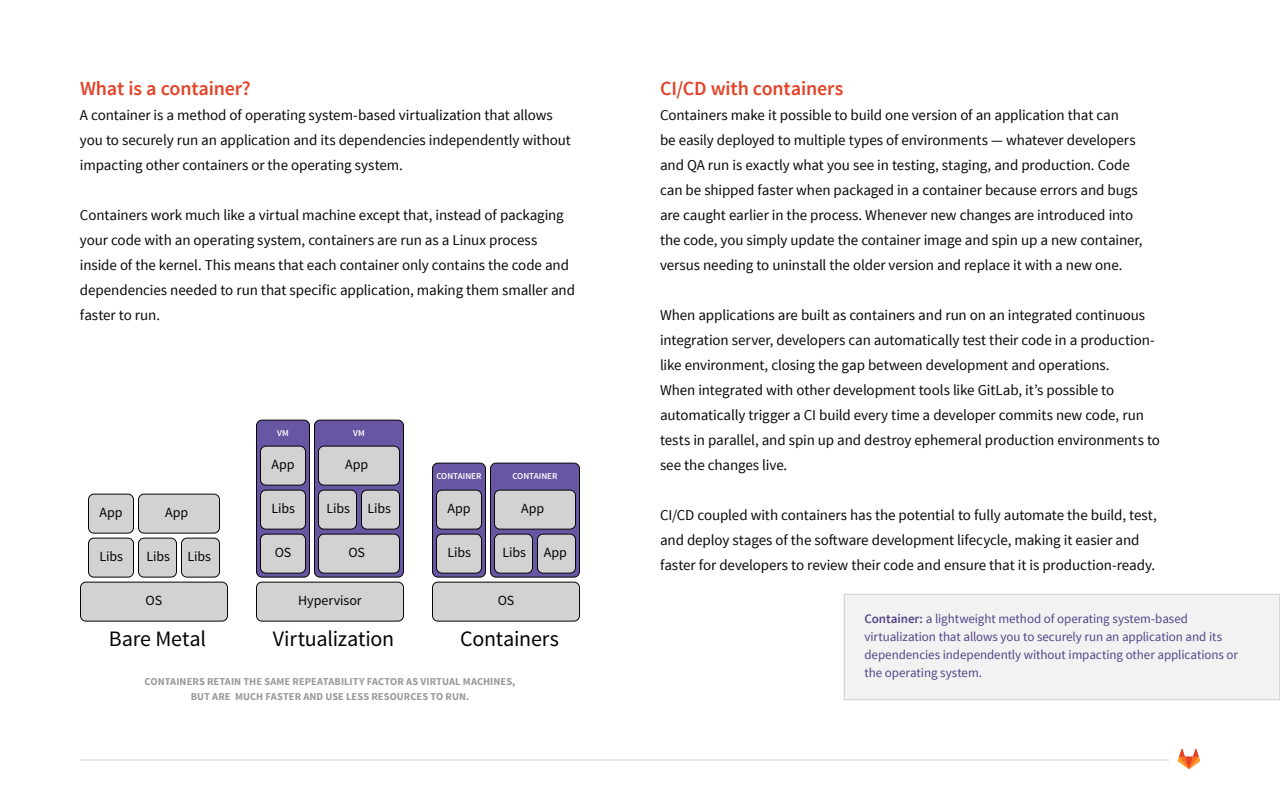
<style>
.page{position:relative;width:1280px;height:800px;background:#fff}
.page>*{position:absolute;margin:0;border:0;box-sizing:border-box;transform-origin:0 0}
.t1{font:22px "Source Sans Pro";letter-spacing:-.01em;color:#040503}
.t2{font:600 20px "Source Sans Pro";letter-spacing:-.01em;color:#e24329}
.t3{font:15px/25px "Source Sans Pro";letter-spacing:-.005em;color:#0c0806}
.t4{font:14px "Source Sans Pro";letter-spacing:-.005em;color:#040503}
.t5{font:13px/18px "Source Sans Pro";letter-spacing:-.005em;color:#548}
.t6{font:700 10.5px/15.5px "Source Sans Pro";letter-spacing:.005em;color:#999;text-align:center}
.t7{font:600 9px "Source Sans Pro";color:#fff}
.s1{font-weight:600}
</style>
<div class="page">
<hr style="left:80px;top:760px;width:1090px;height:1px;background:#d5d6d8">
<svg style="left:1178px;top:749px;width:22px;height:20px"></svg>
<div style="left:844px;top:594px;width:436px;height:106px;background:#f2f2f2"></div>
<svg style="left:432px;top:463px;width:148px;height:159px;background:#a9a4b7"></svg>
<svg style="left:256px;top:420px;width:148px;height:202px;background:#aba6b8"></svg>
<svg style="left:80px;top:494px;width:148px;height:128px;background:#cccbcb"></svg>
<h2 class="t2" style="left:80px;top:76px;width:172px">What is a container?</h2>
<p class="t3" style="left:80px;top:103px;width:492px">A container is a method of operating system-based virtualization that allows you to securely run an application and its dependencies independently without impacting other containers or the operating system.</p>
<p class="t3" style="left:80px;top:203px;width:497px">Containers work much like a virtual machine except that, instead of packaging your code with an operating system, containers are run as a Linux process inside of the kernel. This means that each container only contains the code and dependencies needed to run that specific application, making them smaller and faster to run.</p>
<p class="t4" style="left:100px;top:504px;width:25px">App</p>
<p class="t4" style="left:165px;top:504px;width:25px">App</p>
<p class="t7" style="left:277px;top:427px;width:13px">VM</p>
<p class="t4" style="left:272px;top:456px;width:25px">App</p>
<p class="t4" style="left:271px;top:500px;width:25px">Libs</p>
<p class="t7" style="left:353px;top:427px;width:13px">VM</p>
<p class="t4" style="left:345px;top:456px;width:25px">App</p>
<p class="t4" style="left:327px;top:500px;width:66px">Libs Libs</p>
<p class="t7" style="left:436px;top:471px;width:47px">CONTAINER</p>
<p class="t4" style="left:448px;top:500px;width:25px">App</p>
<p class="t7" style="left:512px;top:471px;width:47px">CONTAINER</p>
<p class="t4" style="left:521px;top:500px;width:25px">App</p>
<p class="t4" style="left:99px;top:548px;width:25px">Libs</p>
<p class="t4" style="left:147px;top:548px;width:66px">Libs Libs</p>
<p class="t4" style="left:145px;top:592px;width:18px">OS</p>
<p class="t4" style="left:275px;top:544px;width:18px">OS</p>
<p class="t4" style="left:349px;top:544px;width:18px">OS</p>
<p class="t4" style="left:298px;top:592px;width:65px">Hypervisor</p>
<p class="t4" style="left:447px;top:544px;width:25px">Libs</p>
<p class="t4" style="left:503px;top:544px;width:25px">Libs</p>
<p class="t4" style="left:544px;top:544px;width:25px">App</p>
<p class="t4" style="left:498px;top:592px;width:18px">OS</p>
<h1 class="t1" style="left:109px;top:625px;width:99px">Bare Metal</h1>
<h1 class="t1" style="left:273px;top:625px;width:123px">Virtualization</h1>
<h1 class="t1" style="left:460px;top:625px;width:100px">Containers</h1>
<p class="t6" style="left:145px;top:674px;width:372px">CONTAINERS RETAIN THE SAME REPEATABILITY FACTOR AS VIRTUAL MACHINES,<br>BUT ARE MUCH FASTER AND USE LESS RESOURCES TO RUN.</p>
<h2 class="t2" style="left:660px;top:76px;width:185px">CI/CD with containers</h2>
<p class="t3" style="left:660px;top:103px;width:484px">Containers make it possible to build one version of an application that can<br>be easily deployed to multiple types of environments — whatever developers and QA run is exactly what you see in testing, staging, and production. Code can be shipped faster when packaged in a container because errors and bugs are caught earlier in the process. Whenever new changes are introduced into the code, you simply update the container image and spin up a new container, versus needing to uninstall the older version and replace it with a new one.</p>
<p class="t3" style="left:660px;top:303px;width:502px">When applications are built as containers and run on an integrated continuous integration server, developers can automatically test their code in a production&shy;like environment, closing the gap between development and operations.<br>When integrated with other development tools like GitLab, it’s possible to automatically trigger a CI build every time a developer commits new code, run tests in parallel, and spin up and destroy ephemeral production environments to see the changes live.</p>
<p class="t3" style="left:660px;top:503px;width:498px">CI/CD coupled with containers has the potential to fully automate the build, test, and deploy stages of the software development lifecycle, making it easier and faster for developers to review their code and ensure that it is production-ready.</p>
<p class="t5" style="left:864px;top:610px;width:375px"><span class="s1">Container:</span> a lightweight method of operating system-based virtualization that allows you to securely run an application and its dependencies independently without impacting other applications or the operating system.</p>
</div>
